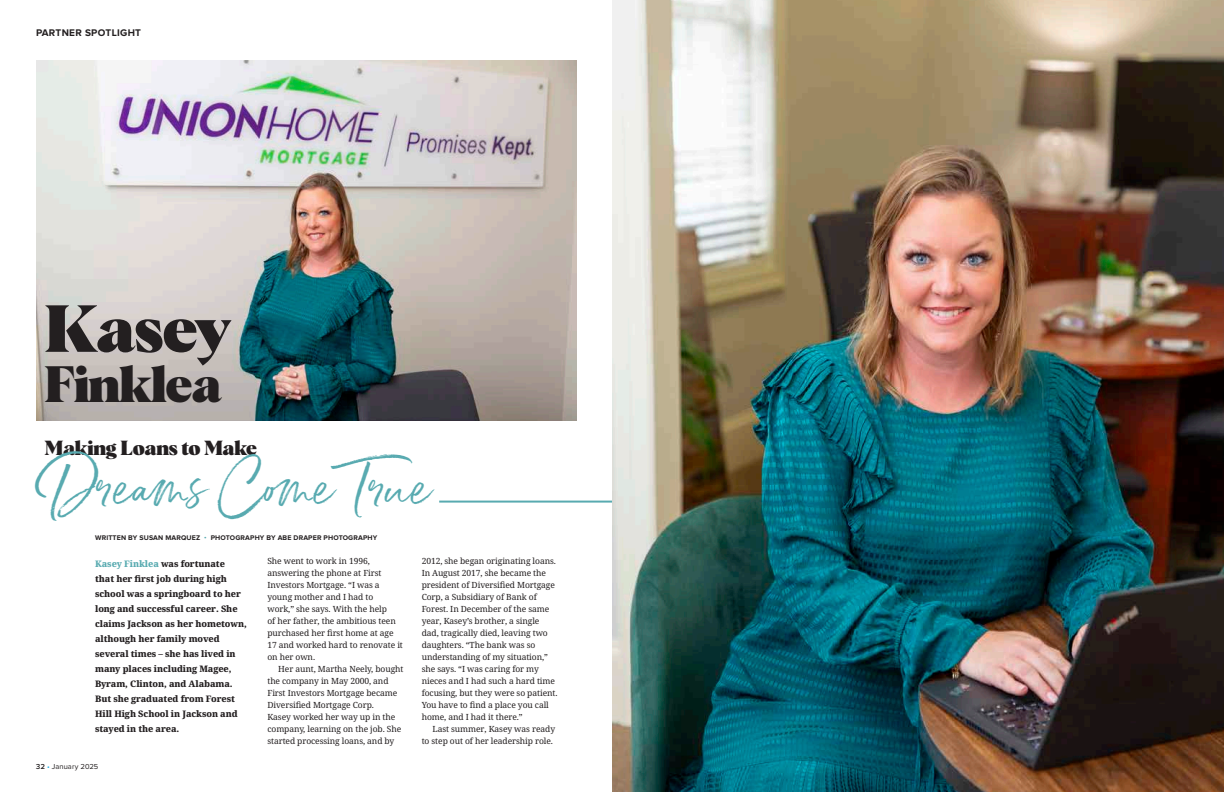
<style>
.page{position:relative;width:1224px;height:792px;background:#fff}
.page>*{position:absolute;margin:0;border:0;box-sizing:border-box;transform-origin:0 0}
.t1{font:900 65px "Albra";letter-spacing:-.03em;color:#231f20}
.t2{font:900 50px "Albra";letter-spacing:-.02em;color:#231f20}
.t3{font:49px "Belluga";letter-spacing:-.01em;color:#58aab0}
.t4{font:900 20px "Albra";letter-spacing:-.02em;color:#231f20}
.t5{font:700 10px "Proxima Nova";letter-spacing:.03em;color:#231f20}
.t6{font:800 9px/15px "Avrile Serif";letter-spacing:-.01em;color:#231f20}
.t7{font:8.5px/12px "Avrile Serif";letter-spacing:-.01em;color:#231f20}
.t8{font:7.5px "Proxima Nova";letter-spacing:.015em;color:#231f20}
.t9{font:700 7px "Proxima Nova";letter-spacing:.02em;color:#231f20}
.s1{color:#58aab0}
.s2{font-weight:600}
.s3{color:#19a8e0}
</style>
<div class="page">
<img style="left:36px;top:60px;width:541px;height:360px">
<img style="left:613px;top:0;width:611px;height:792px">
<hr style="left:439px;top:501px;width:173px;height:2px;background:#58aab0">
<p class="t5" style="left:36px;top:28px;width:107px">PARTNER SPOTLIGHT</p>
<h1 class="t1" style="left:45px;top:281px;width:188px">Kasey</h1>
<h2 class="t2" style="left:45px;top:348px;width:179px">Finklea</h2>
<h3 class="t4" style="left:45px;top:433px;width:214px">Making Loans to Make</h3>
<h3 class="t3" style="left:45px;top:457px;width:387px">Dreams Come True</h3>
<p class="t9" style="left:95px;top:534px;width:284px">WRITTEN BY SUSAN MARQUEZ <span class="s1">•</span> PHOTOGRAPHY BY ABE DRAPER PHOTOGRAPHY</p>
<p class="t6" style="left:95px;top:556px;width:153px"><span class="s1">Kasey Finklea</span> was fortunate<br>that her first job during high school was a springboard to her long and successful career. She claims Jackson as her hometown, although her family moved several times – she has lived in many places including Magee,<br>Byram, Clinton, and Alabama.<br>But she graduated from Forest<br>Hill High School in Jackson and stayed in the area.</p>
<p class="t7" style="left:267px;top:555px;width:137px">She went to work in 1996, answering the phone at First<br>Investors Mortgage. “I was a young mother and I had to<br>work,” she says. With the help<br>of her father, the ambitious teen purchased her first home at age<br>17 and worked hard to renovate it on her own.</p>
<p class="t7" style="left:267px;top:663px;width:138px;text-indent:11px">Her aunt, Martha Neely, bought the company in May 2000, and<br>First Investors Mortgage became<br>Diversified Mortgage Corp.<br>Kasey worked her way up in the company, learning on the job. She started processing loans, and by</p>
<p class="t8" style="left:36px;top:762px;width:64px"><span class="s2">32</span> <span class="s3">•</span> January 2025</p>
<p class="t7" style="left:422px;top:555px;width:137px">2012, she began originating loans.<br>In August 2017, she became the president of Diversified Mortgage<br>Corp, a Subsidiary of Bank of<br>Forest. In December of the same year, Kasey’s brother, a single dad, tragically died, leaving two daughters. “The bank was so understanding of my situation,” she says. “I was caring for my nieces and I had such a hard time focusing, but they were so patient.<br>You have to find a place you call home, and I had it there.”</p>
<p class="t7" style="left:422px;top:723px;width:135px;text-align:right">Last summer, Kasey was ready<br>to step out of her leadership role.</p>
</div>
